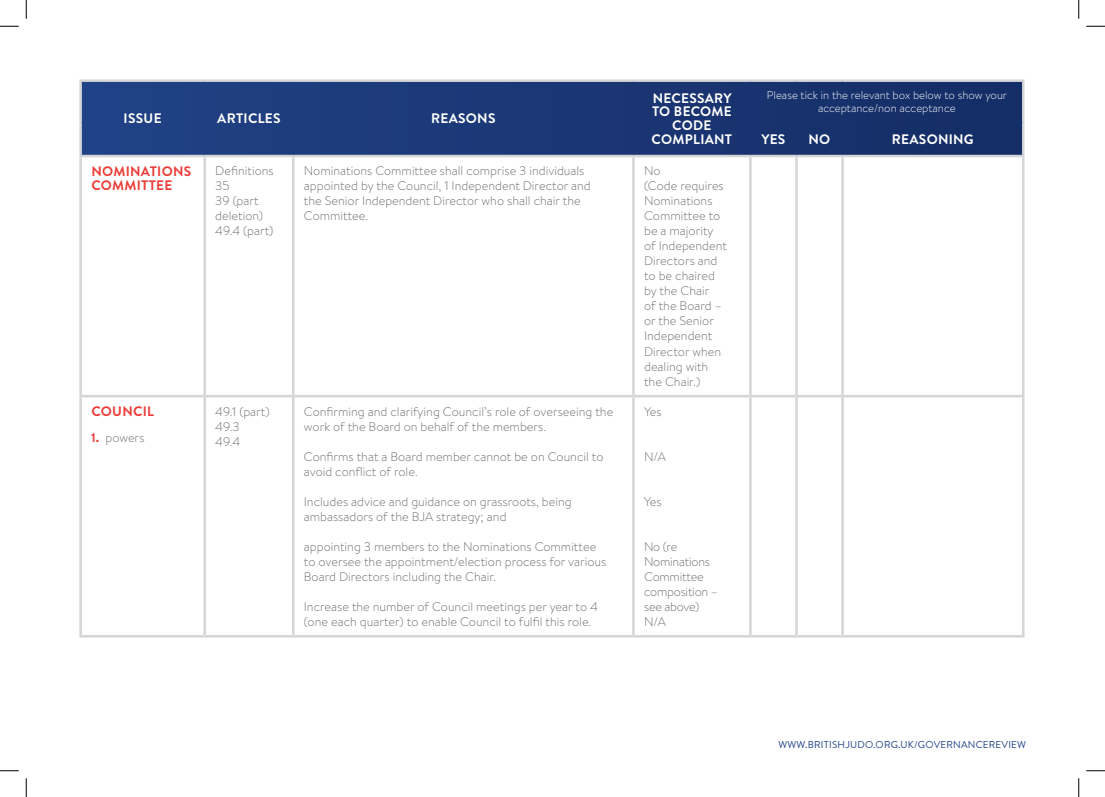
<style>
.page{position:relative;width:1105px;height:797px;background:#fff}
.page>*{position:absolute;margin:0;border:0;box-sizing:border-box;transform-origin:0 0}
.t1{font:700 13.75px/13.8px "Brandon Text";letter-spacing:.02em;color:#fff;text-align:center}
.t2{font:700 13.75px/13.8px "Brandon Text";letter-spacing:.02em;color:#ec3d38}
.t3{font:300 12.5px/15px "Brandon Text";color:#6c6d70}
.t4{font:300 12.5px/15px "Brandon Text";letter-spacing:-.02em;color:#6c6d70}
.t5{font:300 11.25px/12.5px "Brandon Text";color:#fff;text-align:center}
.t6{font:10px "Brandon Text";letter-spacing:.02em;color:#204286}
.s1{font-weight:700;color:#ec3d38}
</style>
<div class="page">
<svg style="left:82px;top:82px;width:940px;height:73px;background:#1a3775"></svg>
<hr style="left:203px;top:157px;width:3px;height:238px;background:#d4d5d7">
<hr style="left:292px;top:157px;width:2px;height:238px;background:#d4d5d7">
<hr style="left:632px;top:157px;width:3px;height:238px;background:#d4d5d7">
<hr style="left:749px;top:157px;width:3px;height:238px;background:#d4d5d7">
<hr style="left:795px;top:157px;width:3px;height:238px;background:#d4d5d7">
<hr style="left:841px;top:157px;width:3px;height:238px;background:#d4d5d7">
<hr style="left:79px;top:397px;width:3px;height:238px;background:#d4d5d7">
<hr style="left:203px;top:397px;width:3px;height:238px;background:#d4d5d7">
<hr style="left:292px;top:397px;width:2px;height:238px;background:#d4d5d7">
<hr style="left:632px;top:397px;width:3px;height:238px;background:#d4d5d7">
<hr style="left:749px;top:397px;width:3px;height:238px;background:#d4d5d7">
<hr style="left:795px;top:397px;width:3px;height:238px;background:#d4d5d7">
<hr style="left:841px;top:397px;width:3px;height:238px;background:#d4d5d7">
<hr style="left:1022px;top:397px;width:2px;height:238px;background:#d4d5d7">
<hr style="left:79px;top:635px;width:126px;height:2px;background:#d4d5d7">
<hr style="left:205px;top:635px;width:88px;height:2px;background:#d4d5d7">
<hr style="left:293px;top:635px;width:340px;height:2px;background:#d4d5d7">
<hr style="left:633px;top:635px;width:117px;height:2px;background:#d4d5d7">
<hr style="left:750px;top:635px;width:46px;height:2px;background:#d4d5d7">
<hr style="left:796px;top:635px;width:46px;height:2px;background:#d4d5d7">
<hr style="left:842px;top:635px;width:182px;height:2px;background:#d4d5d7">
<hr style="left:79px;top:79px;width:126px;height:3px;background:#d4d5d7">
<hr style="left:79px;top:82px;width:3px;height:40px;background:#d4d5d7">
<hr style="left:205px;top:79px;width:88px;height:3px;background:#d4d5d7">
<hr style="left:293px;top:79px;width:340px;height:3px;background:#d4d5d7">
<hr style="left:633px;top:79px;width:117px;height:3px;background:#d4d5d7">
<hr style="left:79px;top:122px;width:3px;height:33px;background:#d4d5d7">
<hr style="left:750px;top:79px;width:46px;height:3px;background:#d4d5d7">
<hr style="left:796px;top:79px;width:46px;height:3px;background:#d4d5d7">
<hr style="left:842px;top:79px;width:182px;height:3px;background:#d4d5d7">
<hr style="left:1022px;top:82px;width:2px;height:40px;background:#d4d5d7">
<hr style="left:1022px;top:122px;width:2px;height:33px;background:#d4d5d7">
<hr style="left:79px;top:157px;width:3px;height:238px;background:#d4d5d7">
<hr style="left:1022px;top:157px;width:2px;height:238px;background:#d4d5d7">
<hr style="left:79px;top:395px;width:126px;height:2px;background:#d4d5d7">
<hr style="left:205px;top:395px;width:88px;height:2px;background:#d4d5d7">
<hr style="left:293px;top:395px;width:340px;height:2px;background:#d4d5d7">
<hr style="left:633px;top:395px;width:117px;height:2px;background:#d4d5d7">
<hr style="left:750px;top:395px;width:46px;height:2px;background:#d4d5d7">
<hr style="left:796px;top:395px;width:46px;height:2px;background:#d4d5d7">
<hr style="left:842px;top:395px;width:182px;height:2px;background:#d4d5d7">
<hr style="left:79px;top:155px;width:126px;height:2px;background:#d4d5d7">
<hr style="left:205px;top:155px;width:88px;height:2px;background:#d4d5d7">
<hr style="left:293px;top:155px;width:340px;height:2px;background:#d4d5d7">
<hr style="left:633px;top:155px;width:117px;height:2px;background:#d4d5d7">
<hr style="left:750px;top:155px;width:46px;height:2px;background:#d4d5d7">
<hr style="left:796px;top:155px;width:46px;height:2px;background:#d4d5d7">
<hr style="left:842px;top:155px;width:182px;height:2px;background:#d4d5d7">
<svg style="left:0;top:25px;width:19px;height:2px"></svg>
<svg style="left:1086px;top:25px;width:19px;height:2px"></svg>
<svg style="left:0;top:770px;width:19px;height:1px"></svg>
<svg style="left:1086px;top:770px;width:19px;height:1px"></svg>
<svg style="left:25px;top:0;width:2px;height:19px"></svg>
<svg style="left:25px;top:778px;width:2px;height:19px"></svg>
<svg style="left:1078px;top:0;width:1px;height:19px"></svg>
<svg style="left:1078px;top:778px;width:1px;height:19px"></svg>
<p class="t1" style="left:124px;top:111px;width:39px">ISSUE</p>
<p class="t1" style="left:217px;top:111px;width:65px">ARTICLES</p>
<p class="t1" style="left:431px;top:111px;width:66px">REASONS</p>
<p class="t1" style="left:652px;top:91px;width:82px">NECESSARY<br>TO BECOME<br>CODE<br>COMPLIANT</p>
<p class="t5" style="left:767px;top:89px;width:242px">Please tick in the relevant box below to show your acceptance/non acceptance</p>
<p class="t1" style="left:761px;top:132px;width:26px">YES</p>
<p class="t1" style="left:808px;top:132px;width:23px">NO</p>
<p class="t1" style="left:892px;top:132px;width:83px">REASONING</p>
<p class="t2" style="left:91px;top:164px;width:101px">NOMINATIONS<br>COMMITTEE</p>
<p class="t3" style="left:215px;top:163px;width:60px">Definitions<br>35<br>39 (part deletion)<br>49.4 (part)</p>
<p class="t3" style="left:304px;top:163px;width:288px">Nominations Committee shall comprise 3 individuals appointed by the Council, 1 Independent Director and the Senior Independent Director who shall chair the Committee.</p>
<p class="t3" style="left:644px;top:163px;width:84px">No<br>(Code requires<br>Nominations<br>Committee to be a majority of Independent<br>Directors and to be chaired by the Chair<br>of the Board – or the Senior<br>Independent<br>Director when dealing with the Chair.)</p>
<p class="t2" style="left:91px;top:404px;width:64px">COUNCIL</p>
<p class="t3" style="left:91px;top:430px;width:55px"><span class="s1">1.</span> powers</p>
<p class="t3" style="left:215px;top:403px;width:56px">49.1 (part)<br>49.3<br>49.4</p>
<p class="t3" style="left:304px;top:403px;width:311px">Confirming and clarifying Council’s role of overseeing the work of the Board on behalf of the members.</p>
<p class="t3" style="left:304px;top:448px;width:301px">Confirms that a Board member cannot be on Council to avoid conflict of role.</p>
<p class="t3" style="left:304px;top:493px;width:269px">Includes advice and guidance on grassroots, being ambassadors of the BJA strategy; and</p>
<p class="t3" style="left:304px;top:538px;width:304px">appointing 3 members to the Nominations Committee to oversee the appointment/election process for various<br>Board Directors including the Chair.</p>
<p class="t3" style="left:304px;top:598px;width:296px">Increase the number of Council meetings per year to 4 (one each quarter) to enable Council to fulfil this role.</p>
<p class="t3" style="left:644px;top:403px;width:19px">Yes</p>
<p class="t3" style="left:644px;top:448px;width:23px">N/A</p>
<p class="t3" style="left:644px;top:493px;width:19px">Yes</p>
<p class="t4" style="left:644px;top:538px;width:75px">No (re<br>Nominations<br>Committee composition – see above)<br>N/A</p>
<p class="t6" style="left:778px;top:737px;width:249px">WWW.BRITISHJUDO.ORG.UK/GOVERNANCEREVIEW</p>
</div>
